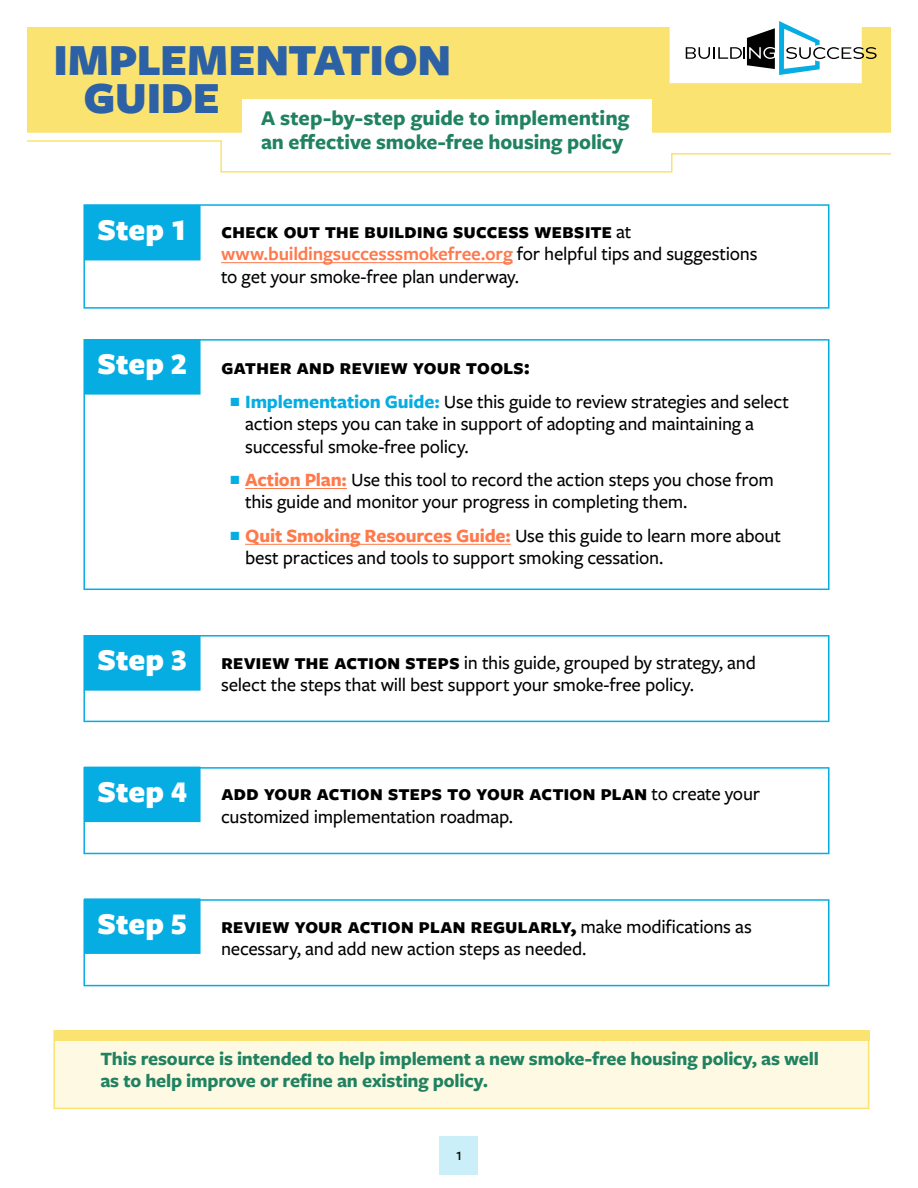
<style>
.page{position:relative;width:918px;height:1188px;background:#fff}
.page>*{position:absolute;margin:0;border:0;box-sizing:border-box;transform-origin:0 0}
.t1{font:900 46.2px "Freight Sans Pro";letter-spacing:-.01em;color:#2d61a5}
.h2_cover{font:900 31.5px "Freight Sans Pro";color:#fff}
.p1_steps{font:700 22.5px "Freight Sans Pro";letter-spacing:-.01em;color:#000}
.t2{font:700 21.75px/24px "Freight Sans Pro";color:#208261}
.p1_steps-2{font:500 19.5px/22.5px "Freight Sans Pro";letter-spacing:-.02em;color:#000}
.General_Guidance{font:700 19.5px/22.5px "Freight Sans Pro";letter-spacing:-.01em;color:#208261}
.t3{font:500 17.25px "Freight Sans Pro";color:#000}
.s1{font-weight:500;font-size:19.5px}
.s2{font-weight:600;color:#ff794b}
.s3{font-weight:600;color:#05ade3}
.s4{font-weight:700;color:#05ade3}
.s5{font-weight:700;color:#ff794b}
.s6{font-weight:700;font-size:22.5px}
</style>
<div class="page">
<div style="left:439px;top:1136px;width:38px;height:38px;background:#cbeff9"></div>
<div style="left:53px;top:1030px;width:816px;height:79px;background:#fdf9e2;border:2px solid #fae370"></div>
<div style="left:54px;top:1030px;width:815px;height:11px;background:#fae370"></div>
<hr style="left:221px;top:262px;width:292px;height:1px;background:#ff794b">
<div style="left:84px;top:205px;width:117px;height:55px;background:#05ade3"></div>
<hr style="left:245px;top:488px;width:102px;height:1px;background:#ff794b">
<hr style="left:245px;top:544px;width:266px;height:1px;background:#ff794b">
<div style="left:84px;top:339px;width:117px;height:56px;background:#05ade3"></div>
<div style="left:84px;top:767px;width:117px;height:55px;background:#05ade3"></div>
<div style="left:84px;top:898px;width:117px;height:56px;background:#05ade3"></div>
<div style="left:84px;top:635px;width:117px;height:56px;background:#05ade3"></div>
<div style="left:27px;top:27px;width:864px;height:106px;background:#fae370"></div>
<svg style="left:686px;top:21px;width:191px;height:54px"></svg>
<div style="left:242px;top:99px;width:409px;height:55px;background:#fff"></div>
<svg style="left:27px;top:140px;width:864px;height:33px"></svg>
<div style="left:83px;top:204px;width:747px;height:105px;border:2px solid #05ade3"></div>
<div style="left:83px;top:339px;width:747px;height:251px;border:2px solid #05ade3"></div>
<div style="left:83px;top:635px;width:747px;height:87px;border:2px solid #05ade3"></div>
<div style="left:83px;top:767px;width:747px;height:87px;border:2px solid #05ade3"></div>
<div style="left:83px;top:899px;width:747px;height:87px;border:2px solid #05ade3"></div>
<p class="t1" style="left:53px;top:27px;width:399px">IMPLEMENTATION</p>
<p class="t2" style="left:261px;top:105px;width:370px">A step-by-step guide to implementing an effective smoke-free housing policy</p>
<p class="t1" style="left:83px;top:66px;width:138px">GUIDE</p>
<p class="h2_cover" style="left:98px;top:208px;width:91px">Step 1</p>
<p class="h2_cover" style="left:98px;top:342px;width:91px">Step 2</p>
<p class="h2_cover" style="left:98px;top:638px;width:91px">Step 3</p>
<p class="h2_cover" style="left:98px;top:770px;width:91px">Step 4</p>
<p class="h2_cover" style="left:98px;top:901px;width:91px">Step 5</p>
<p class="p1_steps" style="left:221px;top:215px;width:412px">Check out the Building Success website <span class="s1">at</span></p>
<p class="p1_steps-2" style="left:221px;top:242px;width:538px"><span class="s2">www.buildingsuccesssmokefree.org</span> for helpful tips and suggestions to get your smoke-free plan underway.</p>
<p class="p1_steps" style="left:221px;top:352px;width:310px">Gather and review your tools:</p>
<p class="p1_steps-2" style="left:245px;top:389px;width:545px;text-indent:-15px"><span class="s3">P</span> <span class="s4">Implementation Guide:</span> Use this guide to review strategies and select action steps you can take in support of adopting and maintaining a successful smoke-free policy.</p>
<p class="p1_steps-2" style="left:245px;top:468px;width:530px;text-indent:-15px"><span class="s3">P</span> <span class="s5">Action Plan:</span> Use this tool to record the action steps you chose from this guide and monitor your progress in completing them.</p>
<p class="p1_steps-2" style="left:245px;top:523px;width:537px;text-indent:-15px"><span class="s3">P</span> <span class="s5">Quit Smoking Resources Guide:</span> Use this guide to learn more about best practices and tools to support smoking cessation.</p>
<p class="p1_steps-2" style="left:221px;top:650px;width:536px"><span class="s6">Review the action steps</span> in this guide, grouped by strategy, and select the steps that will best support your smoke-free policy.</p>
<p class="p1_steps" style="left:221px;top:778px;width:343px">Add your action steps to your ACTION</p>
<p class="p1_steps" style="left:600px;top:778px;width:13px">PLAN</p>
<p class="p1_steps-2" style="left:652px;top:782px;width:110px">to create your</p>
<p class="p1_steps-2" style="left:221px;top:805px;width:294px">customized implementation roadmap.</p>
<p class="p1_steps-2" style="left:221px;top:914px;width:532px;text-indent:249px"><span class="s6">regularly,</span> make modifications as necessary, and add new action steps as needed.</p>
<p class="p1_steps" style="left:221px;top:910px;width:161px">Review your ACTION</p>
<p class="p1_steps" style="left:419px;top:910px;width:13px">PLAN</p>
<p class="General_Guidance" style="left:100px;top:1046px;width:720px">This resource is intended to help implement a new smoke-free housing policy, as well as to help improve or refine an existing policy.</p>
<p class="t3" style="left:456px;top:1142px;width:7px">1</p>
</div>
